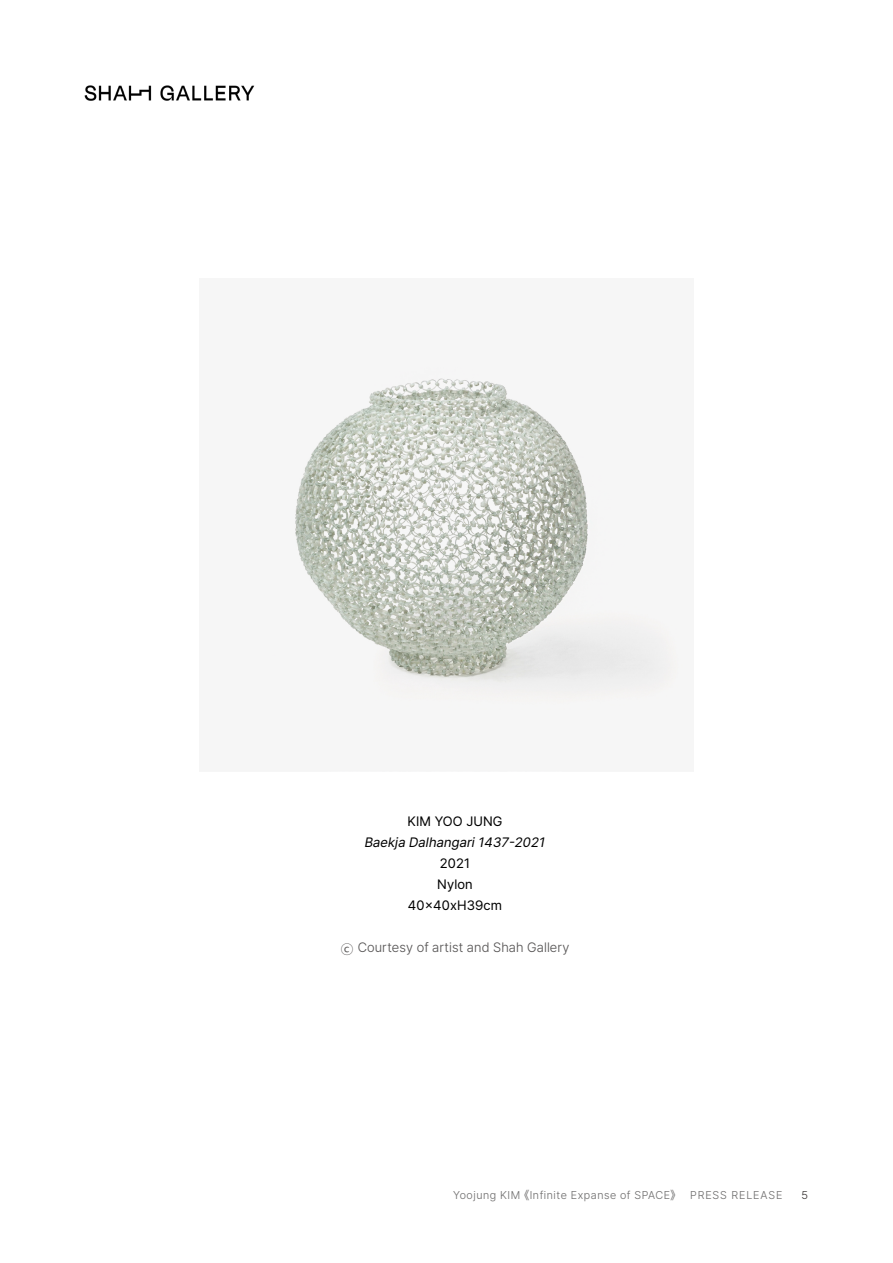
<style>
.page{position:relative;width:893px;height:1263px;background:#fff}
.page>*{position:absolute;margin:0;border:0;box-sizing:border-box;transform-origin:0 0}
.t1{font:300 13.5px "Pretendard";letter-spacing:.01em;color:#595757}
.t2{font:13.5px/21px "Pretendard";letter-spacing:.01em;color:#000;text-align:center}
.t3{font:italic 13.5px "Pretendard";color:#000}
.t4{font:300 11.25px "Pretendard";letter-spacing:.05em;color:#727171}
.t5{font:300 11.25px "Pretendard";letter-spacing:.08em;color:#727171}
.t6{font:300 11.25px "Pretendard";color:#3e3a39}
.s1{font-family:"Malgun Gothic";font-weight:400}
</style>
<div class="page">
<img style="left:84px;top:85px;width:171px;height:16px">
<img style="left:295px;top:370px;width:387px;height:340px">
<p class="t2" style="left:408px;top:811px;width:96px">KIM YOO JUNG</p>
<p class="t3" style="left:364px;top:833px;width:185px">Baekja Dalhangari1437-2021</p>
<p class="t2" style="left:408px;top:853px;width:96px">2021<br>Nylon<br>40x40xH39cm</p>
<p class="t1" style="left:341px;top:938px;width:230px"><span class="s1">ⓒ</span> Courtesy of artist and Shah Gallery</p>
<p class="t4" style="left:453px;top:1187px;width:224px">Yoojung KIM 《Infinite Expanse of SPACE》</p>
<p class="t5" style="left:690px;top:1187px;width:94px">PRESS RELEASE</p>
<p class="t6" style="left:801px;top:1187px;width:8px">5</p>
</div>
